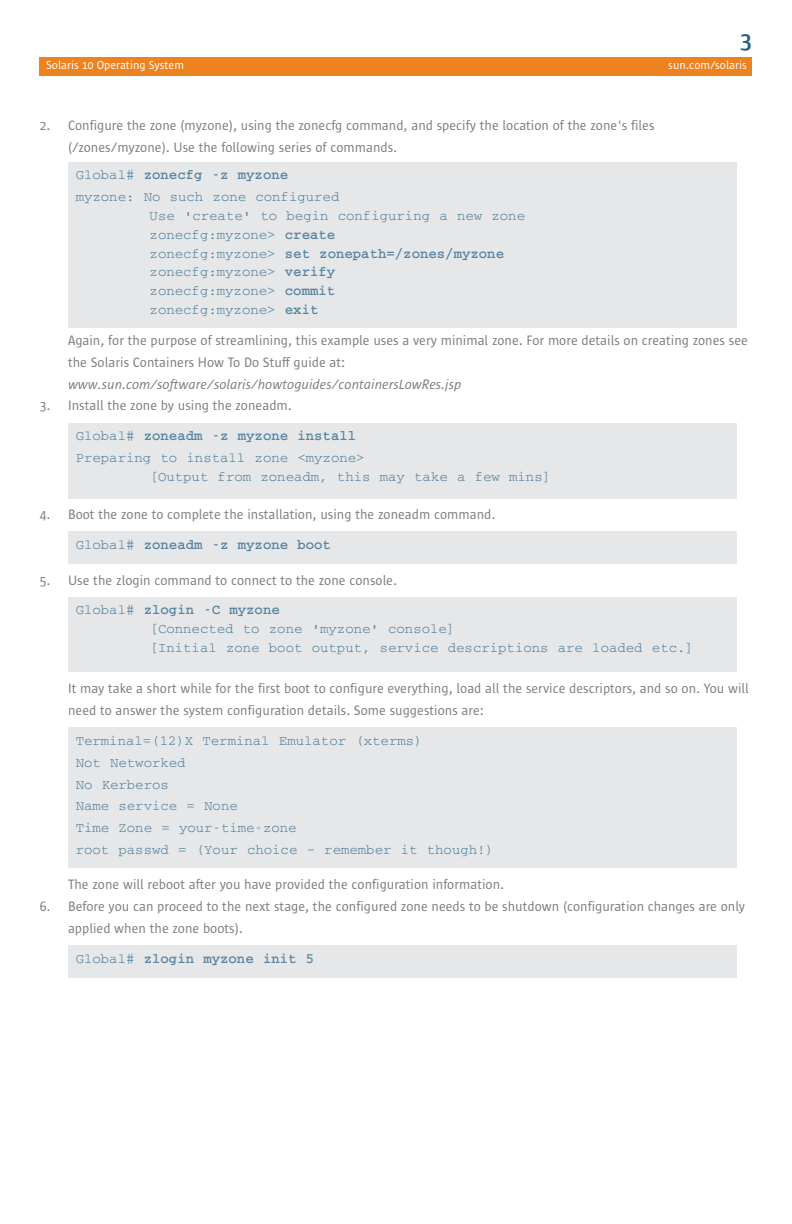
<style>
.page{position:relative;width:792px;height:1224px;background:#fff}
.page>*{position:absolute;margin:0;border:0;box-sizing:border-box;transform-origin:0 0}
.t1{font:600 24px "Sun Sans";color:#245d85}
.t2{font:14px/21.8px "Sun Sans";color:#797f84}
.t3{font:14px/21.8px "Courier";color:#56839f}
.t4{font:italic 14px "Sun Sans";color:#797f84}
.t5{font:700 14px "Courier";color:#56839f}
.t6{font:12px "Sun Sans";color:#fff}
.s1{font-weight:700}
.s2{font-weight:400}
</style>
<div class="page">
<div style="left:40px;top:57px;width:712px;height:18px;background:#ee821e"></div>
<svg style="left:403px;top:977px;width:334px;height:1px"></svg>
<div style="left:68px;top:945px;width:669px;height:32px;background:#e6e7e9"></div>
<div style="left:68px;top:728px;width:669px;height:140px;background:#e6e7e9"></div>
<div style="left:68px;top:597px;width:669px;height:75px;background:#e6e7e9"></div>
<div style="left:68px;top:532px;width:669px;height:32px;background:#e6e7e9"></div>
<div style="left:68px;top:423px;width:669px;height:76px;background:#e6e7e9"></div>
<div style="left:68px;top:162px;width:669px;height:165px;background:#e6e7e9"></div>
<h1 class="t1" style="left:740px;top:31px;width:13px">3</h1>
<p class="t6" style="left:46px;top:61px;width:140px">Solaris 10 Operating System</p>
<p class="t6" style="left:668px;top:61px;width:80px">sun.com/solaris</p>
<p class="t2" style="left:68px;top:116px;width:588px;text-indent:-28px">2. Configure the zone (myzone), using the zonecfg command, and specify the location of the zone's files (/zones/myzone). Use the following series of commands.</p>
<p class="t3" style="left:76px;top:165px;width:265px">Global# <span class="s1">zonecfg -z myzone </span>myzone: No such zone configured</p>
<p class="t3" style="left:150px;top:207px;width:377px;line-height:18.8px">Use 'create' to begin configuring a new zone zonecfg:myzone&gt; <span class="s1">create<br></span>zonecfg:myzone&gt; <span class="s1">set zonepath=/zones/myzone </span>zonecfg:myzone&gt; <span class="s1">verify<br></span>zonecfg:myzone&gt; <span class="s1">commit<br></span>zonecfg:myzone&gt; <span class="s1">exit</span></p>
<p class="t2" style="left:68px;top:330px;width:681px">Again, for the purpose of streamlining, this example uses a very minimal zone. For more details on creating zones see the Solaris Containers How To Do Stuff guide at:</p>
<p class="t4" style="left:68px;top:379px;width:395px">www.sun.com/software/solaris/howtoguides/containersLowRes.jsp</p>
<p class="t2" style="left:40px;top:396px;width:254px">3. Install the zone by using the zoneadm.</p>
<p class="t3" style="left:76px;top:426px;width:290px">Global# <span class="s1">zoneadm -z myzone install<br></span>Preparing to install zone &lt;myzone&gt;</p>
<p class="t3" style="left:150px;top:467px;width:403px">[Output from zoneadm, this may take a few mins]</p>
<p class="t2" style="left:40px;top:505px;width:457px">4. Boot the zone to complete the installation, using the zoneadm command.</p>
<p class="t5" style="left:76px;top:540px;width:257px"><span class="s2">Global#</span> zoneadm -z myzone boot</p>
<p class="t2" style="left:40px;top:570px;width:359px">5. Use the zlogin command to connect to the zone console.</p>
<p class="t3" style="left:150px;top:602px;width:546px;line-height:18.8px;text-indent:-74px">Global# <span class="s1">zlogin -C myzone<br></span>[Connected to zone 'myzone' console]<br>[Initial zone boot output, service descriptions are loaded etc.]</p>
<p class="t2" style="left:68px;top:679px;width:682px">It may take a short while for the first boot to configure everything, load all the service descriptors, and so on. You will need to answer the system configuration details. Some suggestions are:</p>
<p class="t3" style="left:76px;top:731px;width:420px">Terminal=(12)X Terminal Emulator (xterms)<br>Not Networked<br>No Kerberos<br>Name service = None<br>Time Zone = your-time-zone<br>root passwd = (Your choice – remember it though!)</p>
<p class="t2" style="left:68px;top:875px;width:438px">The zone will reboot after you have provided the configuration information.</p>
<p class="t2" style="left:68px;top:896px;width:679px;text-indent:-28px">6. Before you can proceed to the next stage, the configured zone needs to be shutdown (configuration changes are only applied when the zone boots).</p>
<p class="t5" style="left:76px;top:953px;width:240px"><span class="s2">Global#</span> zlogin myzone init 5</p>
</div>
